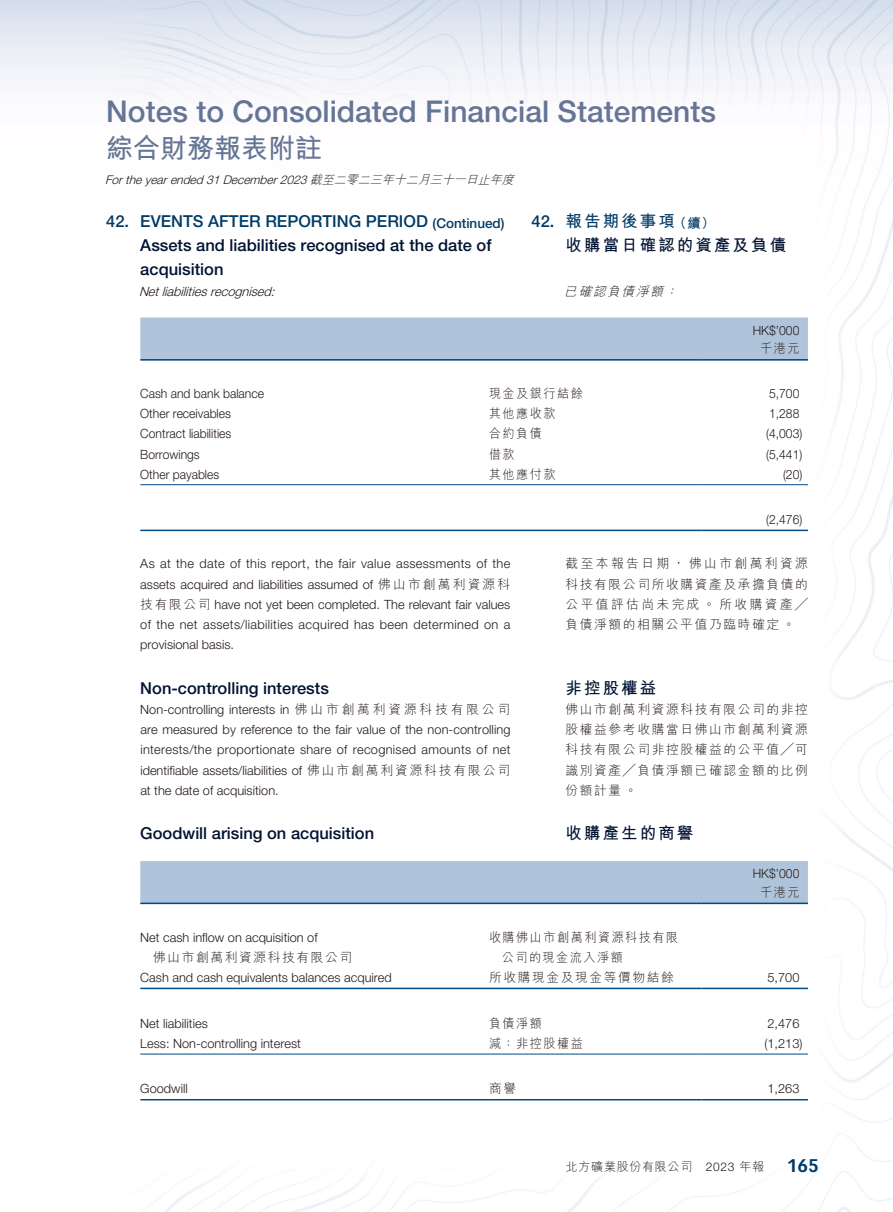
<style>
.page{position:relative;width:893px;height:1212px;background:#fff}
.page>*{position:absolute;margin:0;border:0;box-sizing:border-box;transform-origin:0 0}
.t1{font:500 30px "Helvetica Neue LT Std";color:#657595}
.t2{font:700 27px "M Hei HK";color:#657595}
.t3{font:700 18px "Vectora LT Std";color:#003b67}
.t4{font:500 16.5px/24px "Helvetica Neue LT Std";color:#001332}
.t5{font:700 16.5px/24px "M Hei HK";letter-spacing:.125em;color:#001332}
.t6{font:300 12.75px/20.2px "Helvetica Neue LT Std";color:#231916;text-align:justify}
.t7{font:300 12.75px/20.2px "M Hei HK";letter-spacing:.125em;color:#231916;text-align:justify}
.t8{font:300 12.75px "Helvetica Neue LT Std";color:#231916;scale:.95 1}
.t9{font:300 12.75px/20.2px "M Hei HK";letter-spacing:.125em;color:#231916;scale:.95 1}
.t10{font:italic 300 12.75px "Helvetica Neue LT Std";color:#231916}
.t11{font:italic 300 12.75px "M Hei HK";color:#231916}
.t12{font:italic 300 12px "Helvetica Neue LT Std";color:#231916}
.t13{font:300 12px "M Hei HK";letter-spacing:.06em;color:#231916}
.s1{font-family:"M Hei HK"}
.s2{font-family:"Helvetica Neue LT Std";font-weight:500;color:#003b67}
.s3{color:#003b67}
.s4{font-size:13.5px;color:#003b67}
.s5{font-family:"Helvetica Neue LT Std"}
</style>
<div class="page">
<img style="left:0;top:0;width:893px;height:1212px">
<div style="left:140px;top:317px;width:668px;height:42px;background:#afc4db"></div>
<hr style="left:140px;top:359px;width:349px;height:1px;background:#004a87">
<hr style="left:489px;top:359px;width:213px;height:1px;background:#004a87">
<hr style="left:702px;top:359px;width:106px;height:1px;background:#004a87">
<hr style="left:140px;top:484px;width:349px;height:1px;background:#004a87">
<hr style="left:489px;top:484px;width:213px;height:1px;background:#004a87">
<hr style="left:702px;top:484px;width:106px;height:1px;background:#004a87">
<hr style="left:140px;top:530px;width:349px;height:1px;background:#004a87">
<hr style="left:489px;top:530px;width:213px;height:1px;background:#004a87">
<hr style="left:702px;top:530px;width:106px;height:1px;background:#004a87">
<div style="left:140px;top:861px;width:668px;height:41px;background:#afc4db"></div>
<hr style="left:140px;top:902px;width:349px;height:2px;background:#004a87">
<hr style="left:489px;top:902px;width:213px;height:2px;background:#004a87">
<hr style="left:702px;top:902px;width:106px;height:2px;background:#004a87">
<hr style="left:140px;top:988px;width:349px;height:1px;background:#004a87">
<hr style="left:489px;top:988px;width:213px;height:1px;background:#004a87">
<hr style="left:702px;top:988px;width:106px;height:1px;background:#004a87">
<hr style="left:140px;top:1054px;width:349px;height:1px;background:#004a87">
<hr style="left:489px;top:1054px;width:213px;height:1px;background:#004a87">
<hr style="left:702px;top:1054px;width:106px;height:1px;background:#004a87">
<hr style="left:140px;top:1099px;width:349px;height:1px;background:#004a87">
<hr style="left:489px;top:1099px;width:213px;height:1px;background:#004a87">
<hr style="left:702px;top:1099px;width:106px;height:1px;background:#004a87">
<h1 class="t1" style="left:106px;top:94px;width:611px">Notes to Consolidated Financial Statements</h1>
<h2 class="t2" style="left:106px;top:129px;width:217px">綜合財務報表附註</h2>
<p class="t12" style="left:105px;top:172px;width:413px">Fortheyearended31December2023<span class="s1">截至二零二三年十二月三十一日止年度</span></p>
<p class="t5" style="left:566px;top:208px;width:222px;text-indent:-34px"><span class="s2">42.</span> <span class="s3">報告期後事項</span><span class="s4">（續）<br></span>收購當日確認的資產及負債</p>
<p class="t11" style="left:564px;top:284px;width:118px">已確認負債淨額：</p>
<p class="t4" style="left:140px;top:209px;width:366px;text-indent:-34px"><span class="s3">42. EVENTS AFTER REPORTING PERIOD</span> <span class="s4">(Continued)<br></span>Assets and liabilities recognised at the date of acquisition</p>
<p class="t10" style="left:139px;top:283px;width:141px">Netliabilitiesrecognised:</p>
<p class="t8" style="left:753px;top:322px;width:51px">HK$’000</p>
<p class="t9" style="left:760px;top:338px;width:43px">千港元</p>
<p class="t8" style="left:140px;top:386px;width:132px">Cash and bank balance</p>
<p class="t9" style="left:489px;top:383px;width:100px">現金及銀行結餘</p>
<p class="t8" style="left:769px;top:386px;width:33px">5,700</p>
<p class="t8" style="left:140px;top:406px;width:97px">Other receivables</p>
<p class="t9" style="left:489px;top:403px;width:72px">其他應收款</p>
<p class="t8" style="left:769px;top:406px;width:33px">1,288</p>
<p class="t8" style="left:140px;top:426px;width:97px">Contract liabilities</p>
<p class="t9" style="left:489px;top:423px;width:57px">合約負債</p>
<p class="t8" style="left:766px;top:426px;width:40px">(4,003)</p>
<p class="t8" style="left:140px;top:446px;width:64px">Borrowings</p>
<p class="t9" style="left:489px;top:444px;width:29px">借款</p>
<p class="t8" style="left:766px;top:446px;width:40px">(5,441)</p>
<p class="t8" style="left:140px;top:467px;width:85px">Other payables</p>
<p class="t9" style="left:489px;top:464px;width:72px">其他應付款</p>
<p class="t8" style="left:783px;top:467px;width:22px">(20)</p>
<p class="t8" style="left:766px;top:512px;width:40px">(2,476)</p>
<p class="t6" style="left:140px;top:553px;width:372px">As at the date of this report, the fair value assessments of the assets acquired and liabilities assumed of <span class="s1">佛山市創萬利資源科技有限公司</span> have not yet been completed. The relevant fair values of the net assets/liabilities acquired has been determined on a provisional basis.</p>
<p class="t4" style="left:140px;top:676px;width:190px">Non-controlling interests</p>
<p class="t6" style="left:140px;top:699px;width:372px">Non-controlling interests in <span class="s1">佛山市創萬利資源科技有限公司</span>are measured by reference to the fair value of the non-controlling interests/the proportionate share of recognised amounts of net identifiable assets/liabilities of <span class="s1">佛山市創萬利資源科技有限公司</span>at the date of acquisition.</p>
<p class="t4" style="left:140px;top:821px;width:235px">Goodwill arising on acquisition</p>
<p class="t8" style="left:753px;top:866px;width:51px">HK$’000</p>
<p class="t9" style="left:760px;top:882px;width:43px">千港元</p>
<p class="t6" style="left:140px;top:926px;width:179px">Net cash inflow on acquisition of</p>
<p class="t7" style="left:153px;top:947px;width:201px">佛山市創萬利資源科技有限公司</p>
<p class="t7" style="left:566px;top:553px;width:244px">截至本報告日期，佛山市創萬利資源科技有限公司所收購資產及承擔負債的公平值評估尚未完成。所收購資產╱負債淨額的相關公平值乃臨時確定。</p>
<p class="t5" style="left:566px;top:674px;width:92px">非控股權益</p>
<p class="t7" style="left:566px;top:699px;width:244px">佛山市創萬利資源科技有限公司的非控股權益參考收購當日佛山市創萬利資源科技有限公司非控股權益的公平值╱可識別資產╱負債淨額已確認金額的比例份額計量。</p>
<p class="t5" style="left:566px;top:820px;width:129px">收購產生的商譽</p>
<p class="t9" style="left:502px;top:926px;width:187px;text-indent:-13px">收購佛山市創萬利資源科技有限公司的現金流入淨額</p>
<p class="t6" style="left:140px;top:967px;width:253px">Cash and cash equivalents balances acquired</p>
<p class="t7" style="left:489px;top:967px;width:186px">所收購現金及現金等價物結餘</p>
<p class="t6" style="left:767px;top:967px;width:33px">5,700</p>
<p class="t6" style="left:140px;top:1013px;width:69px">Net liabilities</p>
<p class="t9" style="left:489px;top:1013px;width:57px">負債淨額</p>
<p class="t6" style="left:767px;top:1013px;width:33px">2,476</p>
<p class="t6" style="left:140px;top:1033px;width:162px">Less: Non-controlling interest</p>
<p class="t9" style="left:489px;top:1033px;width:100px">減：非控股權益</p>
<p class="t6" style="left:764px;top:1033px;width:40px">(1,213)</p>
<p class="t6" style="left:140px;top:1078px;width:49px">Goodwill</p>
<p class="t7" style="left:489px;top:1078px;width:29px">商譽</p>
<p class="t6" style="left:767px;top:1078px;width:33px">1,263</p>
<p class="t13" style="left:566px;top:1161px;width:200px">北方礦業股份有限公司 <span class="s5">2023</span> 年報</p>
<h3 class="t3" style="left:787px;top:1155px;width:33px">165</h3>
</div>
